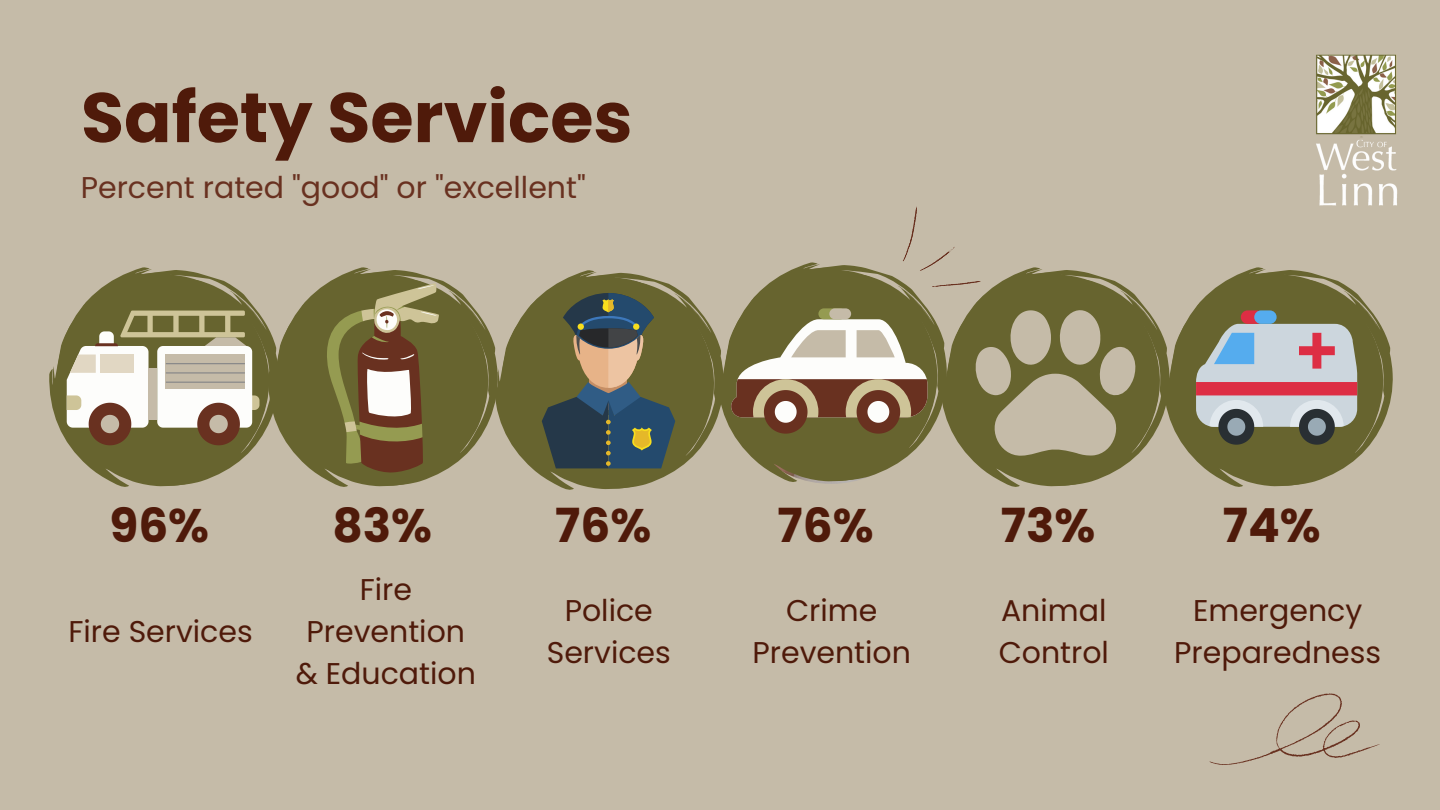
<style>
.page{position:relative;width:1440px;height:810px;background:#c5bba8}
.page>*{position:absolute;margin:0;border:0;box-sizing:border-box;transform-origin:0 0}
.t1{font:700 70px "Poppins";color:#4f1a0a}
.t2{font:700 47px "Poppins";color:#4f1a0a}
.t3{font:30px/42px "Poppins";color:#4f1a0a;text-align:center}
.t4{font:30px "Poppins";color:#693120}
</style>
<div class="page">
<svg style="left:1210px;top:693px;width:170px;height:72px"></svg>
<svg style="left:339px;top:267px;width:154px;height:220px"></svg>
<svg style="left:49px;top:366px;width:7px;height:53px"></svg>
<svg style="left:121px;top:267px;width:76px;height:220px"></svg>
<svg style="left:56px;top:273px;width:435px;height:213px"></svg>
<svg style="left:493px;top:341px;width:80px;height:149px"></svg>
<svg style="left:501px;top:276px;width:215px;height:213px"></svg>
<svg style="left:716px;top:337px;width:8px;height:84px"></svg>
<svg style="left:724px;top:206px;width:438px;height:280px"></svg>
<svg style="left:1162px;top:334px;width:8px;height:85px"></svg>
<svg style="left:1235px;top:267px;width:158px;height:220px"></svg>
<svg style="left:1170px;top:273px;width:216px;height:213px"></svg>
<div style="left:1241px;top:310px;width:22px;height:14px;background:#dd2e44;border-radius:7px"></div>
<div style="left:1254px;top:310px;width:23px;height:14px;background:#55acee;border-radius:7px"></div>
<img style="left:1316px;top:54px;width:82px;height:152px">
<h1 class="t1" style="left:81px;top:69px;width:553px">Safety Services</h1>
<p class="t4" style="left:81px;top:167px;width:507px">Percent rated "good" or "excellent"</p>
<h2 class="t2" style="left:109px;top:493px;width:101px">96%</h2>
<p class="t3" style="left:68px;top:611px;width:186px">Fire Services</p>
<h2 class="t2" style="left:332px;top:493px;width:101px">83%</h2>
<h2 class="t2" style="left:555px;top:493px;width:97px">76%</h2>
<h2 class="t2" style="left:778px;top:493px;width:97px">76%</h2>
<h2 class="t2" style="left:1001px;top:493px;width:96px">73%</h2>
<h2 class="t2" style="left:1223px;top:493px;width:99px">74%</h2>
<p class="t3" style="left:296px;top:569px;width:182px">Fire<br>Prevention &amp; Education</p>
<p class="t3" style="left:547px;top:590px;width:126px">Police<br>Services</p>
<p class="t3" style="left:753px;top:590px;width:160px">Crime<br>Prevention</p>
<p class="t3" style="left:999px;top:590px;width:112px;text-align:left">Animal<br>Control</p>
<p class="t3" style="left:1174px;top:590px;width:208px">Emergency<br>Preparedness</p>
</div>
